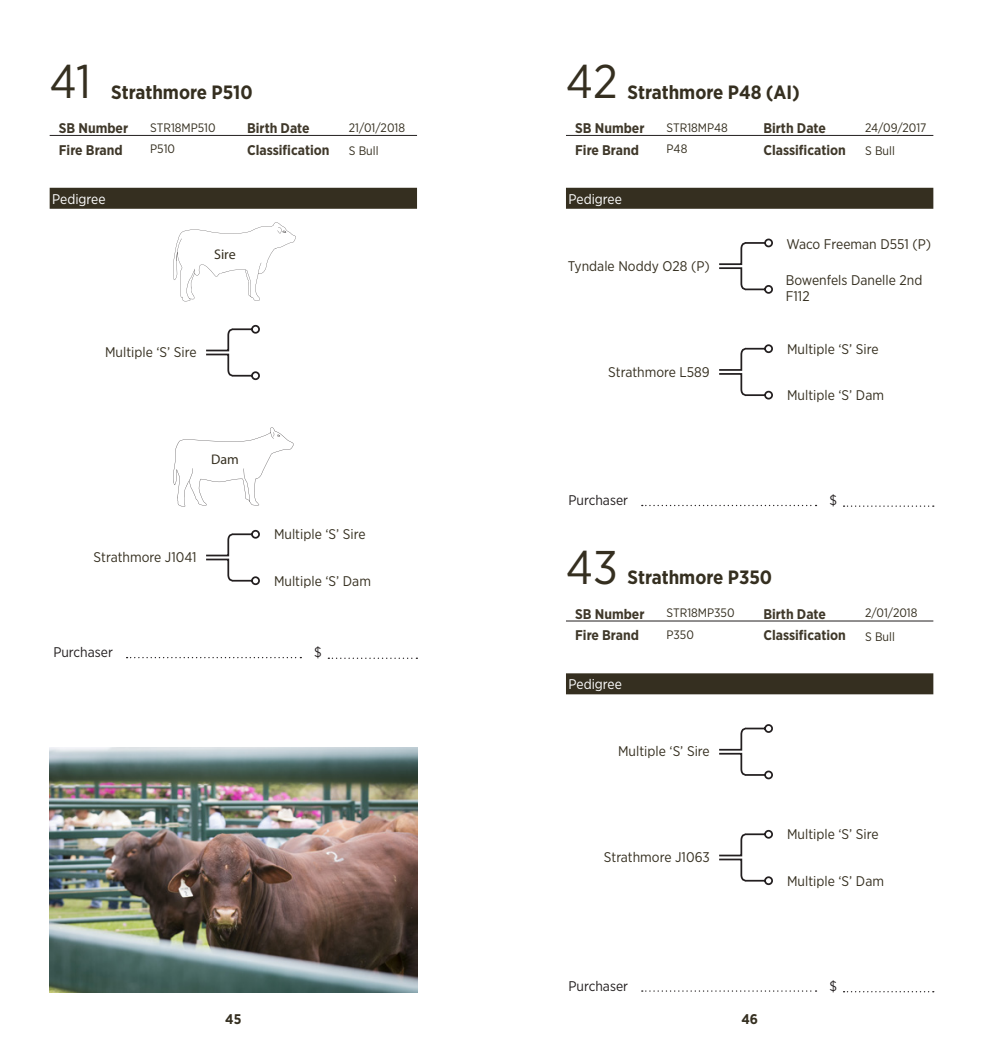
<style>
.page{position:relative;width:983px;height:1042px;background:#fff}
.page>*{position:absolute;margin:0;border:0;box-sizing:border-box;transform-origin:0 0}
.t1{font:47.25px "Gotham Narrow";color:#352f20}
.t2{font:700 19.25px "Gotham Narrow";color:#352f20}
.t3{font:14px/16.8px "Gotham Narrow";color:#352f20}
.t4{font:700 14px "Gotham Narrow";color:#3f382a}
.t5{font:14px "Gotham Narrow";color:#231f20}
.t6{font:14px "Gotham Narrow";color:#fff}
.t7{font:14px "Myriad Pro";color:#352f20}
.t8{font:700 14px "Gotham Narrow";color:#352f20}
.t9{font:12.25px "Gotham Narrow";color:#352f20}
</style>
<div class="page">
<img style="left:50px;top:747px;width:367px;height:245px">
<hr style="left:50px;top:135px;width:367px;height:1px;background:#231f20">
<div style="left:50px;top:188px;width:367px;height:21px;background:#352f20"></div>
<svg style="left:126px;top:657px;width:175px;height:1px"></svg>
<svg style="left:328px;top:657px;width:89px;height:2px"></svg>
<svg style="left:206px;top:324px;width:54px;height:57px"></svg>
<svg style="left:206px;top:529px;width:54px;height:57px"></svg>
<svg style="left:173px;top:222px;width:123px;height:79px"></svg>
<svg style="left:173px;top:427px;width:120px;height:79px"></svg>
<svg style="left:641px;top:505px;width:175px;height:1px"></svg>
<svg style="left:843px;top:505px;width:90px;height:2px"></svg>
<svg style="left:719px;top:238px;width:54px;height:56px"></svg>
<svg style="left:719px;top:344px;width:54px;height:56px"></svg>
<hr style="left:566px;top:135px;width:367px;height:1px;background:#231f20">
<div style="left:566px;top:188px;width:367px;height:21px;background:#352f20"></div>
<svg style="left:641px;top:990px;width:175px;height:1px"></svg>
<svg style="left:843px;top:991px;width:90px;height:1px"></svg>
<svg style="left:719px;top:724px;width:54px;height:56px"></svg>
<svg style="left:719px;top:829px;width:54px;height:57px"></svg>
<hr style="left:566px;top:620px;width:367px;height:1px;background:#231f20">
<div style="left:566px;top:673px;width:367px;height:21px;background:#352f20"></div>
<p class="t1" style="left:50px;top:52px;width:43px">41</p>
<p class="t2" style="left:111px;top:80px;width:143px">Strathmore P510</p>
<p class="t4" style="left:59px;top:119px;width:71px">SB Number</p>
<p class="t4" style="left:59px;top:141px;width:65px">Fire Brand</p>
<p class="t6" style="left:52px;top:190px;width:55px">Pedigree</p>
<p class="t9" style="left:150px;top:120px;width:67px">STR18MP510</p>
<p class="t9" style="left:150px;top:142px;width:26px">P510</p>
<p class="t4" style="left:247px;top:119px;width:64px">Birth Date</p>
<p class="t4" style="left:247px;top:141px;width:84px">Classification</p>
<p class="t7" style="left:214px;top:245px;width:23px">Sire</p>
<p class="t9" style="left:349px;top:120px;width:58px">21/01/2018</p>
<p class="t9" style="left:349px;top:143px;width:31px">S Bull</p>
<p class="t3" style="left:105px;top:343px;width:93px">Multiple ‘S’ Sire</p>
<p class="t7" style="left:211px;top:450px;width:29px">Dam</p>
<p class="t3" style="left:94px;top:549px;width:104px">Strathmore J1041</p>
<p class="t3" style="left:274px;top:526px;width:93px">Multiple ‘S’ Sire</p>
<p class="t3" style="left:274px;top:572px;width:98px">Multiple ‘S’ Dam</p>
<p class="t5" style="left:53px;top:644px;width:61px">Purchaser</p>
<p class="t5" style="left:314px;top:644px;width:9px">$</p>
<p class="t1" style="left:566px;top:52px;width:53px">42</p>
<p class="t2" style="left:627px;top:80px;width:174px">Strathmore P48 (AI)</p>
<p class="t4" style="left:575px;top:119px;width:71px">SB Number</p>
<p class="t4" style="left:575px;top:141px;width:65px">Fire Brand</p>
<p class="t6" style="left:568px;top:190px;width:55px">Pedigree</p>
<p class="t9" style="left:666px;top:120px;width:63px">STR18MP48</p>
<p class="t9" style="left:666px;top:142px;width:22px">P48</p>
<p class="t4" style="left:763px;top:119px;width:64px">Birth Date</p>
<p class="t4" style="left:763px;top:141px;width:84px">Classification</p>
<p class="t9" style="left:864px;top:120px;width:63px">24/09/2017</p>
<p class="t9" style="left:864px;top:143px;width:31px">S Bull</p>
<p class="t3" style="left:567px;top:257px;width:143px">Tyndale Noddy O28 (P)</p>
<p class="t3" style="left:608px;top:363px;width:103px">Strathmore L589</p>
<p class="t3" style="left:786px;top:235px;width:146px">Waco Freeman D551 (P)</p>
<p class="t3" style="left:785px;top:271px;width:138px">Bowenfels Danelle 2nd<br>F112</p>
<p class="t3" style="left:786px;top:340px;width:93px">Multiple ‘S’ Sire</p>
<p class="t3" style="left:786px;top:386px;width:98px">Multiple ‘S’ Dam</p>
<p class="t5" style="left:568px;top:492px;width:61px">Purchaser</p>
<p class="t5" style="left:829px;top:492px;width:9px">$</p>
<p class="t1" style="left:566px;top:538px;width:53px">43</p>
<p class="t2" style="left:627px;top:565px;width:146px">Strathmore P350</p>
<p class="t4" style="left:575px;top:605px;width:71px">SB Number</p>
<p class="t4" style="left:575px;top:626px;width:65px">Fire Brand</p>
<p class="t6" style="left:568px;top:676px;width:55px">Pedigree</p>
<p class="t9" style="left:666px;top:605px;width:69px">STR18MP350</p>
<p class="t9" style="left:666px;top:627px;width:29px">P350</p>
<p class="t4" style="left:763px;top:605px;width:64px">Birth Date</p>
<p class="t4" style="left:763px;top:626px;width:84px">Classification</p>
<p class="t9" style="left:864px;top:605px;width:54px">2/01/2018</p>
<p class="t9" style="left:864px;top:629px;width:31px">S Bull</p>
<p class="t3" style="left:618px;top:743px;width:93px">Multiple ‘S’ Sire</p>
<p class="t3" style="left:603px;top:849px;width:107px">Strathmore J1063</p>
<p class="t3" style="left:786px;top:826px;width:93px">Multiple ‘S’ Sire</p>
<p class="t3" style="left:786px;top:872px;width:98px">Multiple ‘S’ Dam</p>
<p class="t5" style="left:568px;top:977px;width:61px">Purchaser</p>
<p class="t5" style="left:829px;top:977px;width:9px">$</p>
<p class="t8" style="left:225px;top:1010px;width:18px">45</p>
<p class="t8" style="left:741px;top:1010px;width:18px">46</p>
</div>
